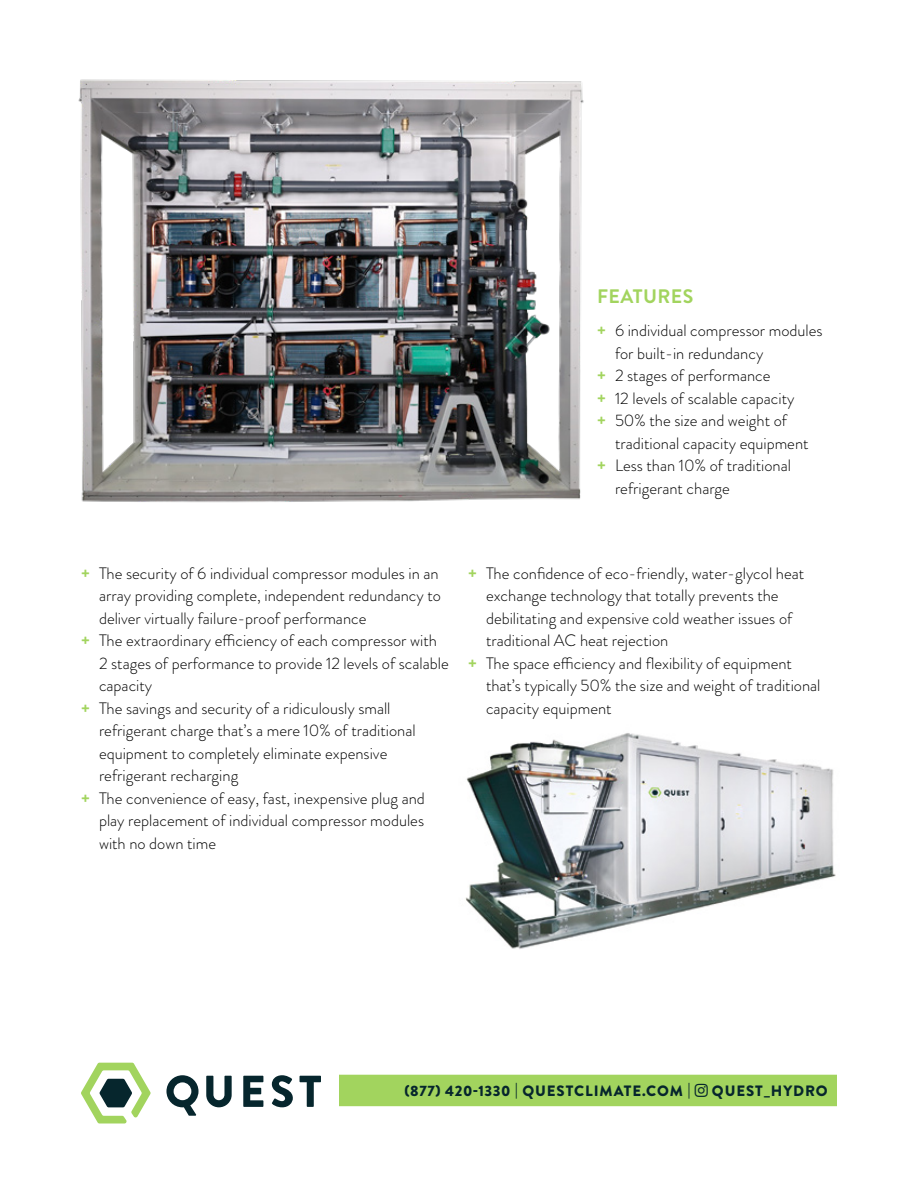
<style>
.page{position:relative;width:918px;height:1188px;background:#fff}
.page>*{position:absolute;margin:0;border:0;box-sizing:border-box;transform-origin:0 0}
.t1{font:700 19.5px "Brandon Grotesque";letter-spacing:.02em;color:#a2d45e}
.t2{font:300 16.5px "Brandon Grotesque";color:#000}
.t3{font:900 15px "Brandon Grotesque";letter-spacing:.06em;color:#06262d}
.s1{font-weight:900;color:#a2d45e}
</style>
<div class="page">
<svg style="left:81px;top:1063px;width:70px;height:61px"></svg>
<svg style="left:166px;top:1075px;width:33px;height:41px"></svg>
<svg style="left:206px;top:1076px;width:26px;height:31px"></svg>
<svg style="left:243px;top:1076px;width:20px;height:31px"></svg>
<svg style="left:272px;top:1075px;width:21px;height:32px"></svg>
<svg style="left:300px;top:1076px;width:21px;height:31px"></svg>
<div style="left:339px;top:1075px;width:498px;height:31px;background:#a2d45e"></div>
<img style="left:465px;top:733px;width:371px;height:216px">
<img style="left:78px;top:79px;width:506px;height:424px">
<p class="t1" style="left:597px;top:282px;width:98px">FEATURES</p>
<p class="t2" style="left:597px;top:319px;width:227px"><span class="s1">+</span> 6 individual compressor modules</p>
<p class="t2" style="left:615px;top:342px;width:150px">for built-in redundancy</p>
<p class="t2" style="left:597px;top:364px;width:175px"><span class="s1">+</span> 2 stages of performance</p>
<p class="t2" style="left:597px;top:387px;width:199px"><span class="s1">+</span> 12 levels of scalable capacity</p>
<p class="t2" style="left:597px;top:409px;width:192px"><span class="s1">+</span> 50% the size and weight of</p>
<p class="t2" style="left:615px;top:432px;width:195px">traditional capacity equipment</p>
<p class="t2" style="left:597px;top:454px;width:196px"><span class="s1">+</span> Less than 10% of traditional</p>
<p class="t2" style="left:615px;top:477px;width:116px">refrigerant charge</p>
<p class="t2" style="left:81px;top:562px;width:359px"><span class="s1">+</span> The security of 6 individual compressor modules in an</p>
<p class="t2" style="left:99px;top:584px;width:343px">array providing complete, independent redundancy to</p>
<p class="t2" style="left:99px;top:607px;width:269px">deliver virtually failure-proof performance</p>
<p class="t2" style="left:81px;top:629px;width:358px"><span class="s1">+</span> The extraordinary efficiency of each compressor with</p>
<p class="t2" style="left:99px;top:652px;width:351px">2 stages of performance to provide 12 levels of scalable</p>
<p class="t2" style="left:99px;top:674px;width:55px">capacity</p>
<p class="t2" style="left:81px;top:697px;width:311px"><span class="s1">+</span> The savings and security of a ridiculously small</p>
<p class="t2" style="left:99px;top:719px;width:318px">refrigerant charge that’s a mere 10% of traditional</p>
<p class="t2" style="left:99px;top:742px;width:290px">equipment to completely eliminate expensive</p>
<p class="t2" style="left:99px;top:764px;width:141px">refrigerant recharging</p>
<p class="t2" style="left:81px;top:787px;width:345px"><span class="s1">+</span> The convenience of easy, fast, inexpensive plug and</p>
<p class="t2" style="left:99px;top:809px;width:327px">play replacement of individual compressor modules</p>
<p class="t2" style="left:99px;top:832px;width:119px">with no down time</p>
<p class="t2" style="left:468px;top:562px;width:338px"><span class="s1">+</span> The confidence of eco-friendly, water-glycol heat</p>
<p class="t2" style="left:486px;top:584px;width:294px">exchange technology that totally prevents the</p>
<p class="t2" style="left:486px;top:607px;width:308px">debilitating and expensive cold weather issues of</p>
<p class="t2" style="left:486px;top:629px;width:184px">traditional AC heat rejection</p>
<p class="t2" style="left:468px;top:652px;width:326px"><span class="s1">+</span> The space efficiency and flexibility of equipment</p>
<p class="t2" style="left:486px;top:674px;width:336px">that’s typically 50% the size and weight of traditional</p>
<p class="t2" style="left:486px;top:697px;width:127px">capacity equipment</p>
<p class="t3" style="left:405px;top:1080px;width:425px">(877) 420-1330 | QUESTCLIMATE.COM | ■▲▼ QUEST_HYDRO</p>
</div>
